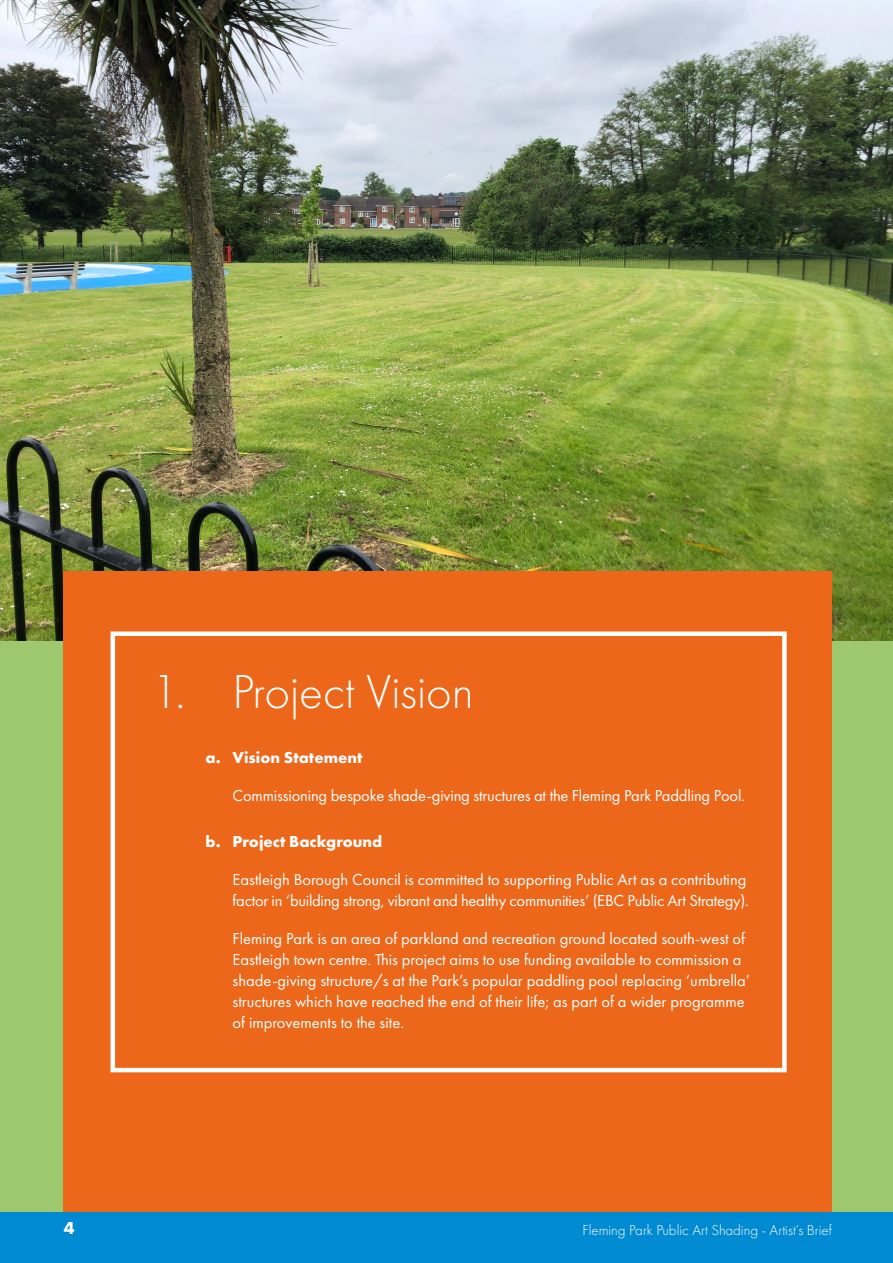
<style>
.page{position:relative;width:893px;height:1263px;background:#fff}
.page>*{position:absolute;margin:0;border:0;box-sizing:border-box;transform-origin:0 0}
.t1{font:300 49.5px "Futura PT";color:#fff}
.t2{font:700 18px "Futura PT";color:#fff}
.t3{font:16.5px/21px "Futura PT";color:#fff}
.t4{font:700 16.5px "Futura PT";color:#fff}
.t5{font:300 15px "Futura PT";color:#fff}
</style>
<div class="page">
<div style="left:0;top:514px;width:893px;height:698px;background:#9dc86d"></div>
<img style="left:0;top:0;width:893px;height:640px">
<div style="left:64px;top:572px;width:768px;height:640px;background:#ec671a"></div>
<div style="left:111px;top:631px;width:676px;height:441px;border:4px solid #fff"></div>
<div style="left:0;top:1212px;width:893px;height:51px;background:#008ad1"></div>
<h1 class="t1" style="left:152px;top:663px;width:324px">1. Project Vision</h1>
<p class="t4" style="left:206px;top:746px;width:158px">a. Vision Statement</p>
<p class="t3" style="left:233px;top:784px;width:514px">Commissioning bespoke shade-giving structures at the Fleming Park Paddling Pool.</p>
<p class="t4" style="left:206px;top:831px;width:178px">b. Project Background</p>
<p class="t3" style="left:233px;top:869px;width:518px">Eastleigh Borough Council is committed to supporting Public Art as a contributing factor in ‘building strong, vibrant and healthy communities’ (EBC Public Art Strategy).</p>
<p class="t3" style="left:233px;top:928px;width:519px">Fleming Park is an area of parkland and recreation ground located south-west of Eastleigh town centre. This project aims to use funding available to commission a shade-giving structure/s at the Park’s popular paddling pool replacing ‘umbrella’ structures which have reached the end of their life; as part of a wider programme of improvements to the site.</p>
<p class="t2" style="left:64px;top:1216px;width:12px">4</p>
<p class="t5" style="left:583px;top:1221px;width:251px">Fleming Park Public Art Shading - Artist’s Brief</p>
</div>
